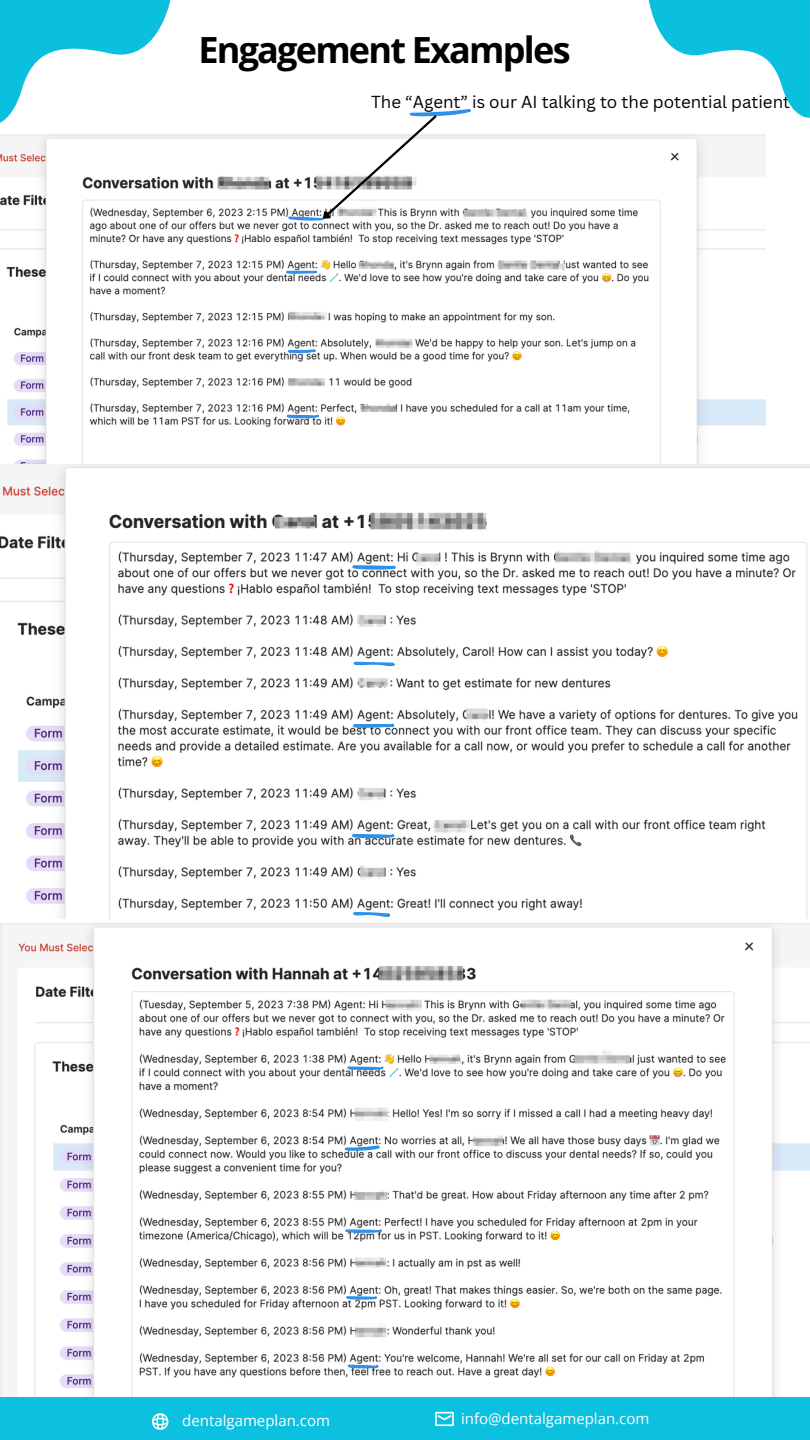
<style>
.page{position:relative;width:810px;height:1440px;background:#fff}
.page>*{position:absolute;margin:0;border:0;box-sizing:border-box;transform-origin:0 0}
.t1{font:700 36.1px "Open Sans";letter-spacing:-.05em;color:#000}
.t2{font:16.9px "Canva Sans";color:#000}
.t3{font:15px "Open Sans";color:#fff}
</style>
<div class="page">
<img style="left:0;top:134px;width:766px;height:330px">
<svg style="left:286px;top:271px;width:31px;height:3px"></svg>
<svg style="left:288px;top:349px;width:28px;height:4px"></svg>
<svg style="left:286px;top:415px;width:33px;height:4px"></svg>
<svg style="left:288px;top:109px;width:183px;height:116px"></svg>
<img style="left:0;top:464px;width:810px;height:455px">
<img style="left:0;top:923px;width:810px;height:474px">
<svg style="left:347px;top:1066px;width:36px;height:5px"></svg>
<svg style="left:345px;top:1145px;width:35px;height:6px"></svg>
<svg style="left:345px;top:1229px;width:37px;height:4px"></svg>
<svg style="left:346px;top:1296px;width:31px;height:4px"></svg>
<svg style="left:348px;top:1365px;width:31px;height:4px"></svg>
<svg style="left:353px;top:662px;width:42px;height:5px"></svg>
<svg style="left:352px;top:565px;width:44px;height:5px"></svg>
<svg style="left:353px;top:724px;width:41px;height:5px"></svg>
<svg style="left:352px;top:834px;width:42px;height:5px"></svg>
<svg style="left:353px;top:912px;width:37px;height:6px"></svg>
<div style="left:0;top:1397px;width:810px;height:43px;background:#0cc0df"></div>
<svg style="left:152px;top:1413px;width:16px;height:17px"></svg>
<svg style="left:435px;top:1412px;width:19px;height:14px"></svg>
<svg style="left:0;top:0;width:171px;height:123px"></svg>
<svg style="left:649px;top:0;width:161px;height:118px"></svg>
<p class="t1" style="left:198px;top:24px;width:374px">Engagement Examples</p>
<p class="t2" style="left:371px;top:90px;width:421px">The “Agent” is our AI talking to the potential patient</p>
<p class="t3" style="left:182px;top:1410px;width:149px">dentalgameplan.com</p>
<p class="t3" style="left:461px;top:1408px;width:190px">info@dentalgameplan.com</p>
</div>
